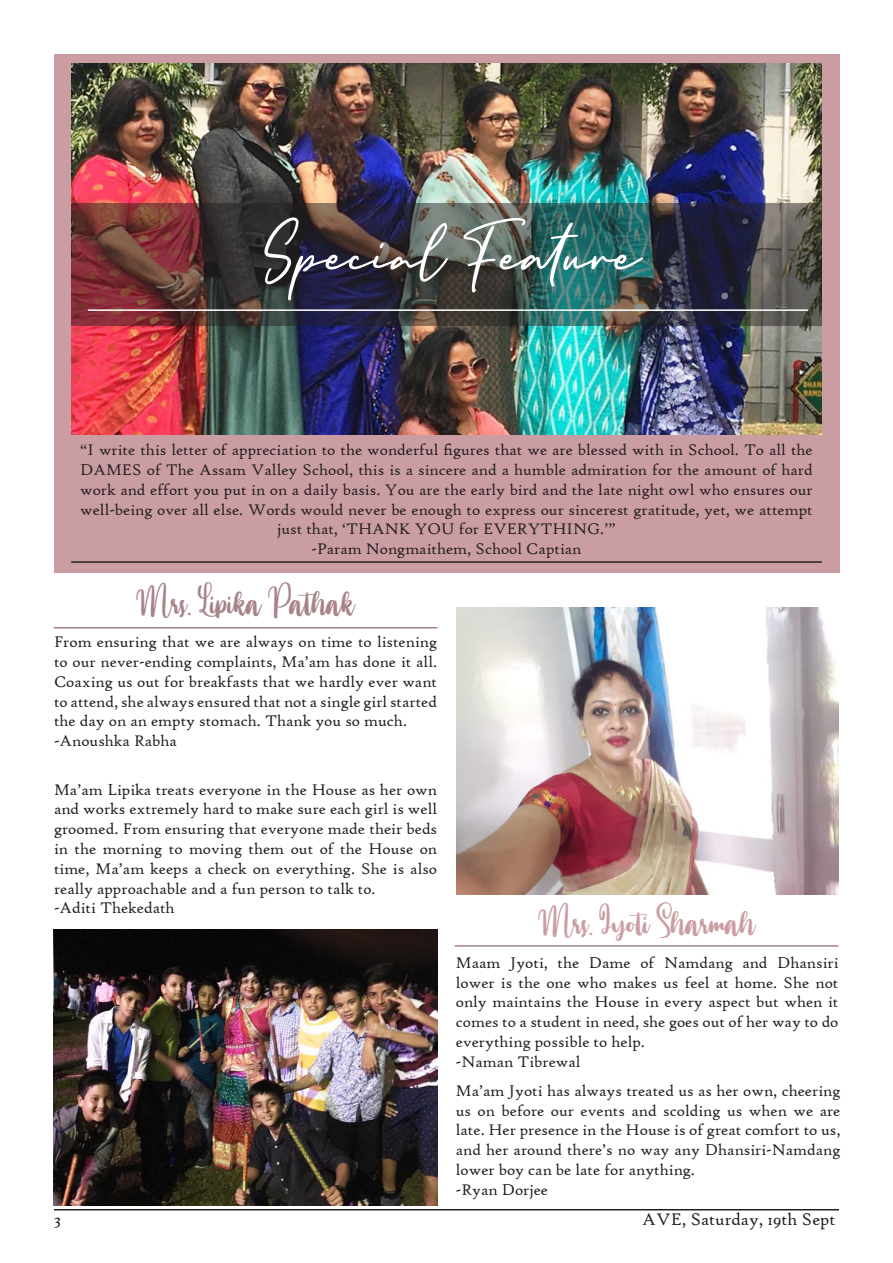
<style>
.page{position:relative;width:893px;height:1263px;background:#fff}
.page>*{position:absolute;margin:0;border:0;box-sizing:border-box;transform-origin:0 0}
.t1{font:85.5px "England Signature";color:#fff}
.t2{font:33px "Annamellia";color:#ca9da3}
.t3{font:33px "Annamellia";color:#a8838a}
.t4{font:18px "High Tower Text";color:#231f20}
.t5{font:16.5px/19.8px "High Tower Text";color:#231f20;text-align:justify}
</style>
<div class="page">
<hr style="left:54px;top:1209px;width:785px;height:1px;background:#231f20">
<div style="left:54px;top:54px;width:785px;height:519px;background:#ca9da3"></div>
<img style="left:54px;top:930px;width:383px;height:276px">
<img style="left:456px;top:608px;width:383px;height:286px">
<img style="left:71px;top:63px;width:751px;height:371px">
<img style="left:71px;top:203px;width:751px;height:123px">
<hr style="left:71px;top:561px;width:751px;height:2px;background:#231f20">
<hr style="left:54px;top:627px;width:383px;height:1px;background:#a8838a">
<hr style="left:455px;top:945px;width:383px;height:2px;background:#a8838a">
<hr style="left:88px;top:309px;width:720px;height:2px;background:#fff">
<p class="t1" style="left:258px;top:203px;width:379px">Special Feature</p>
<p class="t5" style="left:80px;top:440px;width:734px;text-align:center">“I write this letter of appreciation to the wonderful figures that we are blessed with in School. To all the DAMES of The Assam Valley School, this is a sincere and a humble admiration for the amount of hard work and effort you put in on a daily basis. You are the early bird and the late night owl who ensures our well-being over all else. Words would never be enough to express our sincerest gratitude, yet, we attempt just that, ‘THANK YOU for EVERYTHING.’”</p>
<p class="t5" style="left:311px;top:539px;width:272px">-Param Nongmaithem, School Captian</p>
<p class="t3" style="left:136px;top:578px;width:220px">Mrs. Lipika Pathak</p>
<p class="t5" style="left:54px;top:632px;width:385px">From ensuring that we are always on time to listening to our never-ending complaints, Ma’am has done it all.<br>Coaxing us out for breakfasts that we hardly ever want to attend, she always ensured that not a single girl started the day on an empty stomach. Thank you so much.</p>
<p class="t5" style="left:54px;top:731px;width:125px">-Anoushka Rabha</p>
<p class="t5" style="left:54px;top:779px;width:385px">Ma’am Lipika treats everyone in the House as her own and works extremely hard to make sure each girl is well groomed. From ensuring that everyone made their beds in the morning to moving them out of the House on time, Ma’am keeps a check on everything. She is also really approachable and a fun person to talk to.</p>
<p class="t5" style="left:54px;top:898px;width:122px">-Aditi Thekedath</p>
<p class="t2" style="left:538px;top:898px;width:220px">Mrs. Jyoti Sharmah</p>
<p class="t5" style="left:456px;top:953px;width:384px">Maam Jyoti, the Dame of Namdang and Dhansiri lower is the one who makes us feel at home. She not only maintains the House in every aspect but when it comes to a student in need, she goes out of her way to do everything possible to help.</p>
<p class="t5" style="left:456px;top:1052px;width:126px">-Naman Tibrewal</p>
<p class="t5" style="left:456px;top:1081px;width:386px">Ma’am Jyoti has always treated us as her own, cheering us on before our events and scolding us when we are late. Her presence in the House is of great comfort to us, and her around there’s no way any Dhansiri-Namdang lower boy can be late for anything.</p>
<p class="t5" style="left:456px;top:1180px;width:94px">-Ryan Dorjee</p>
<p class="t4" style="left:54px;top:1208px;width:8px">3</p>
<p class="t4" style="left:642px;top:1208px;width:195px">AVE, Saturday, 19th Sept</p>
</div>
